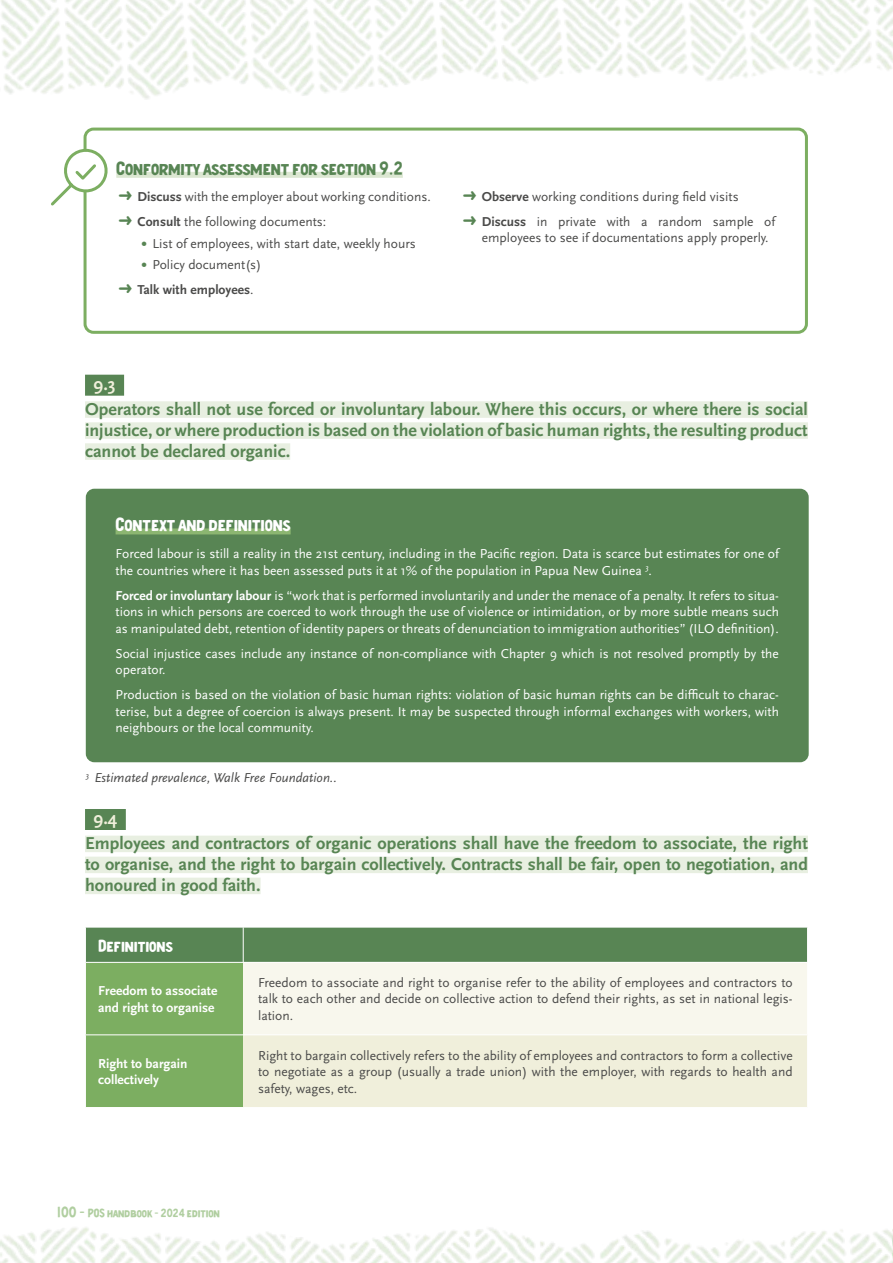
<style>
.page{position:relative;width:893px;height:1263px;background:#fff}
.page>*{position:absolute;margin:0;border:0;box-sizing:border-box;transform-origin:0 0}
.t1{font:700 18px/21px "Scala Sans Pro";color:#588554;text-align:justify}
.t2{font:700 18px "Scala Sans Pro";color:#f0efdb}
.t3{font:16.5px "Hoeflers";color:#588554}
.t4{font:16.5px "Hoeflers";color:#fff}
.t5{font:15px "Hoeflers";color:#fff}
.t6{font:13.5px/16.5px "Scala Sans Pro";color:#fff}
.t7{font:13.5px/16.5px "Scala Sans Pro";color:#4a4a49}
.t8{font:700 13.5px/16.5px "Scala Sans Pro";color:#fff}
.t9{font:italic 13.5px "Scala Sans Pro";color:#4a4a49}
.t10{font:10.5px "Hoeflers";color:#7cae61}
.t11{font:6px "Monotype Sorts";color:#588554}
.s1{font-family:"Monotype Sorts";font-size:15px;color:#588554}
.s2{font-weight:700}
.s3{font-size:13.5px}
</style>
<div class="page">
<img style="left:1px;top:0;width:892px;height:128px">
<img style="left:0;top:1227px;width:893px;height:36px">
<div style="left:85px;top:375px;width:39px;height:21px;background:#588554"></div>
<div style="left:85px;top:401px;width:723px;height:17px;background:#e8efe1"></div>
<div style="left:85px;top:422px;width:723px;height:17px;background:#e8efe1"></div>
<div style="left:85px;top:443px;width:205px;height:17px;background:#e8efe1"></div>
<div style="left:85px;top:809px;width:41px;height:21px;background:#588554"></div>
<div style="left:85px;top:836px;width:723px;height:16px;background:#e8efe1"></div>
<div style="left:85px;top:857px;width:723px;height:16px;background:#e8efe1"></div>
<div style="left:85px;top:878px;width:176px;height:16px;background:#e8efe1"></div>
<svg style="left:86px;top:928px;width:721px;height:179px;background:#69985a"></svg>
<div style="left:243px;top:962px;width:564px;height:73px;background:#f8f7ed"></div>
<div style="left:243px;top:1035px;width:564px;height:72px;background:#f0efdb"></div>
<hr style="left:85px;top:1034px;width:158px;height:1px;background:#fff">
<hr style="left:243px;top:1034px;width:565px;height:1px;background:#fff">
<hr style="left:85px;top:962px;width:158px;height:1px;background:#fff">
<hr style="left:243px;top:927px;width:1px;height:35px;background:#fff">
<hr style="left:243px;top:962px;width:565px;height:1px;background:#fff">
<div style="left:86px;top:489px;width:723px;height:273px;background:#588554;border-radius:9px"></div>
<div style="left:116px;top:528px;width:175px;height:6px;background:#8cb671"></div>
<div style="left:116px;top:172px;width:287px;height:6px;background:#dce7d2"></div>
<div style="left:84px;top:128px;width:724px;height:206px;border:3px solid #7cae61;border-radius:9px"></div>
<svg style="left:51px;top:144px;width:57px;height:64px"></svg>
<p class="t3" style="left:116px;top:157px;width:288px">Conformity assessment for section 9.2</p>
<p class="t7" style="left:118px;top:184px;width:314px;line-height:25px"><span class="s1">«</span> <span class="s2">Discuss</span> with the employer about working conditions. <span class="s1">«</span> <span class="s2">Consult</span> the following documents:</p>
<p class="t11" style="left:142px;top:241px;width:6px">O</p>
<p class="t7" style="left:152px;top:236px;width:265px">List of employees, with start date, weekly hours</p>
<p class="t11" style="left:142px;top:262px;width:6px">O</p>
<p class="t7" style="left:118px;top:252px;width:144px;line-height:25px;text-indent:34px">Policy document(s) <span class="s1">«</span> <span class="s2">Talk with employees</span>.</p>
<p class="t7" style="left:463px;top:184px;width:314px;line-height:25px"><span class="s1">«</span> <span class="s2">Observe</span> working conditions during field visits<br><span class="s1">«</span> <span class="s2">Discuss</span> in private with a random sample of</p>
<p class="t7" style="left:482px;top:229px;width:288px">employees to see if documentations apply properly.</p>
<h1 class="t2" style="left:94px;top:373px;width:24px">9.3</h1>
<h1 class="t1" style="left:85px;top:399px;width:724px">Operators shall not use forced or involuntary labour. Where this occurs, or where there is social injustice, or where production is based on the violation of basic human rights, the resulting product cannot be declared organic.</h1>
<p class="t4" style="left:116px;top:514px;width:177px">Context and definitions</p>
<p class="t6" style="left:116px;top:546px;width:665px">Forced labour is still a reality in the 21st century, including in the Pacific region. Data is scarce but estimates for one of the countries where it has been assessed puts it at 1% of the population in Papua New Guinea <sup>3</sup>.</p>
<p class="t6" style="left:116px;top:587px;width:665px;text-align:justify"><span class="s2">Forced or involuntary labour</span> is “work that is performed involuntarily and under the menace of a penalty. It refers to situa&shy;tions in which persons are coerced to work through the use of violence or intimidation, or by more subtle means such as manipulated debt, retention of identity papers or threats of denunciation to immigration authorities” (ILO definition).</p>
<p class="t6" style="left:116px;top:645px;width:665px">Social injustice cases include any instance of non-compliance with Chapter 9 which is not resolved promptly by the operator.</p>
<p class="t6" style="left:116px;top:687px;width:665px;text-align:justify">Production is based on the violation of basic human rights: violation of basic human rights can be difficult to charac&shy;terise, but a degree of coercion is always present. It may be suspected through informal exchanges with workers, with neighbours or the local community.</p>
<p class="t9" style="left:86px;top:770px;width:252px"><sup>3</sup> Estimated prevalence, Walk Free Foundation..</p>
<h1 class="t2" style="left:94px;top:808px;width:25px">9.4</h1>
<h1 class="t1" style="left:85px;top:833px;width:724px">Employees and contractors of organic operations shall have the freedom to associate, the right to organise, and the right to bargain collectively. Contracts shall be fair, open to negotiation, and honoured in good faith.</h1>
<p class="t5" style="left:98px;top:935px;width:76px">Definitions</p>
<p class="t8" style="left:98px;top:983px;width:121px">Freedom to associate and right to organise</p>
<p class="t7" style="left:258px;top:974px;width:536px;text-align:justify">Freedom to associate and right to organise refer to the ability of employees and contractors to talk to each other and decide on collective action to defend their rights, as set in national legis&shy;lation.</p>
<p class="t8" style="left:98px;top:1055px;width:91px">Right to bargain collectively</p>
<p class="t7" style="left:258px;top:1047px;width:536px;text-align:justify">Right to bargain collectively refers to the ability of employees and contractors to form a collective to negotiate as a group (usually a trade union) with the employer, with regards to health and safety, wages, etc.</p>
<p class="t10" style="left:57px;top:1206px;width:164px"><span class="s3">100 -</span> POS handbook - 2024 edition</p>
</div>
